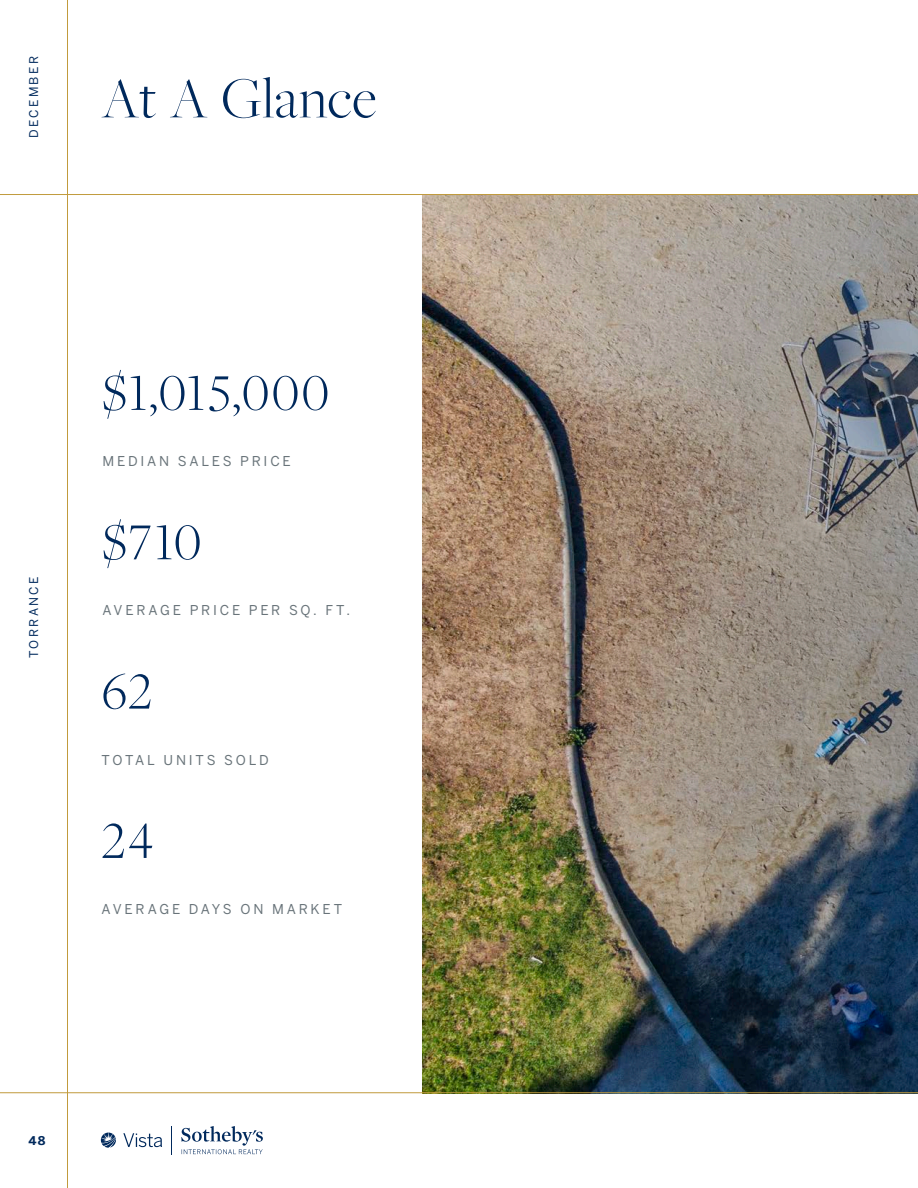
<style>
.page{position:relative;width:918px;height:1188px;background:#fff}
.page>*{position:absolute;margin:0;border:0;box-sizing:border-box;transform-origin:0 0}
.t1{font:300 60px "Freight Big Pro";letter-spacing:.01em;color:#00295c}
.t2{font:300 54px "Freight Disp Pro";letter-spacing:.035em;color:#00295c}
.t3{font:13.5px "Benton Sans";letter-spacing:.205em;color:#687379}
.t4{font:12px "Benton Sans";letter-spacing:.2em;color:#00295c}
.t5{font:700 12px "Benton Sans";color:#00295c}
</style>
<div class="page">
<svg style="left:123px;top:1133px;width:39px;height:14px"></svg>
<svg style="left:181px;top:1126px;width:82px;height:28px"></svg>
<svg style="left:101px;top:1133px;width:15px;height:15px"></svg>
<img style="left:422px;top:195px;width:496px;height:897px">
<hr style="left:0;top:1092px;width:918px;height:1px;background:#c19b3d">
<hr style="left:67px;top:0;width:1px;height:1188px;background:#c19b3d">
<hr style="left:0;top:194px;width:918px;height:1px;background:#c19b3d">
<p class="t4" style="left:27px;top:138px;width:84px;rotate:-90deg">DECEMBER</p>
<h1 class="t1" style="left:102px;top:60px;width:277px">At A Glance</h1>
<p class="t4" style="left:27px;top:658px;width:83px;rotate:-90deg">TORRANCE</p>
<h2 class="t2" style="left:102px;top:358px;width:228px">$1,015,000</h2>
<p class="t3" style="left:102px;top:453px;width:190px">MEDIAN SALES PRICE</p>
<h2 class="t2" style="left:102px;top:507px;width:100px">$710</h2>
<p class="t3" style="left:102px;top:603px;width:249px">AVERAGE PRICE PER SQ. FT.</p>
<h2 class="t2" style="left:102px;top:656px;width:52px">62</h2>
<p class="t3" style="left:102px;top:752px;width:169px">TOTAL UNITS SOLD</p>
<h2 class="t2" style="left:102px;top:806px;width:53px">24</h2>
<p class="t3" style="left:102px;top:901px;width:242px">AVERAGE DAYS ON MARKET</p>
<p class="t5" style="left:29px;top:1133px;width:19px">48</p>
</div>
